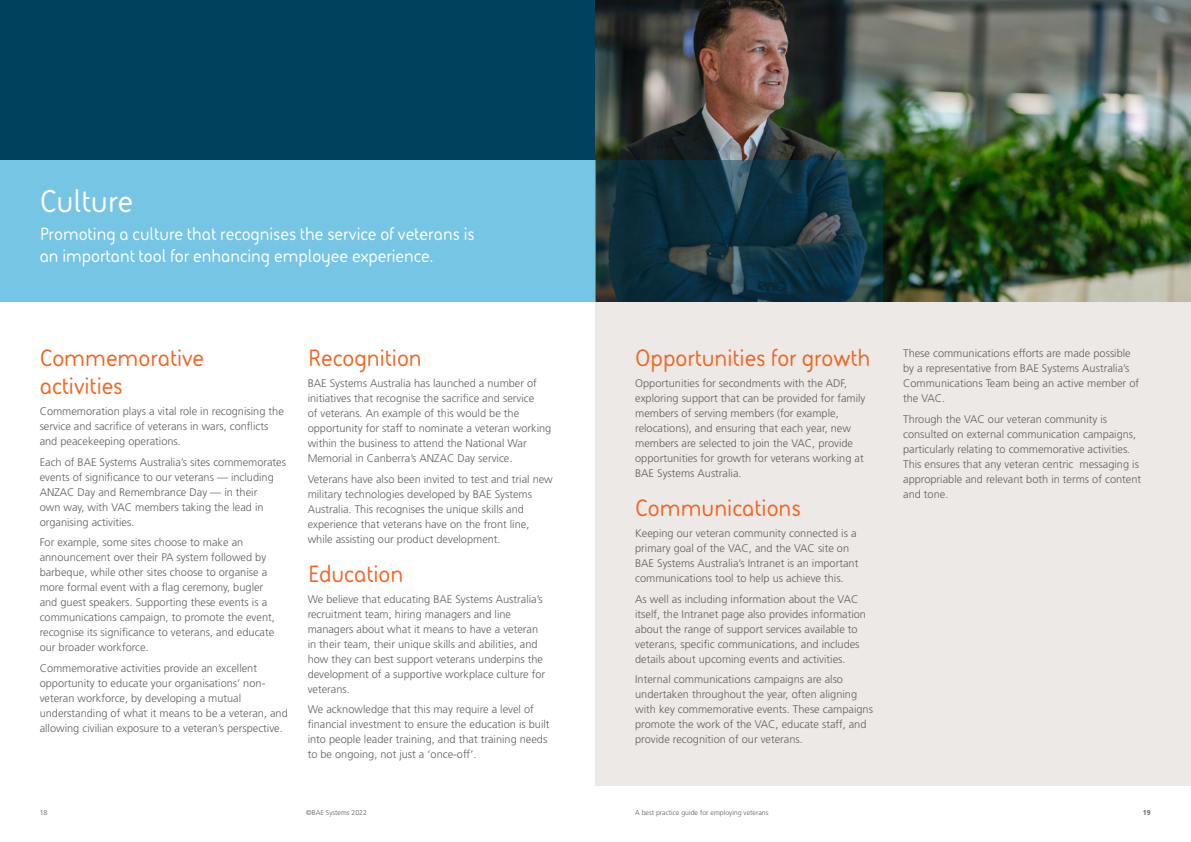
<style>
.page{position:relative;width:1191px;height:842px;background:#fff}
.page>*{position:absolute;margin:0;border:0;box-sizing:border-box;transform-origin:0 0}
.t1{font:700 32px "BAE Systems";color:#fff}
.t2{font:700 24px/28px "BAE Systems";color:#f26522}
.t3{font:700 18px/22px "BAE Systems";color:#fff}
.t4{font:300 11px/15px "Frutiger LT Std";color:#635f5d}
.t5{font:300 7px "Frutiger LT Std";color:#635f5d}
.t6{font:700 7px "Frutiger LT Std";color:#635f5d}
</style>
<div class="page">
<div style="left:595px;top:0;width:596px;height:786px;background:#ece9e6"></div>
<div style="left:0;top:0;width:635px;height:302px;background:#00415d"></div>
<img style="left:595px;top:0;width:596px;height:302px">
<div style="left:0;top:160px;width:595px;height:142px;background:#76c5e4"></div>
<svg style="left:595px;top:160px;width:288px;height:142px;background:#143541"></svg>
<h1 class="t1" style="left:40px;top:179px;width:95px">Culture</h1>
<h3 class="t3" style="left:40px;top:222px;width:436px">Promoting a culture that recognises the service of veterans is an important tool for enhancing employee experience.</h3>
<h2 class="t2" style="left:40px;top:343px;width:166px">Commemorative activities</h2>
<p class="t4" style="left:40px;top:404px;width:246px">Commemoration plays a vital role in recognising the service and sacrifice of veterans in wars, conflicts and peacekeeping operations.</p>
<p class="t4" style="left:40px;top:454px;width:248px">Each of BAE Systems Australia’s sites commemorates events of significance to our veterans — including ANZAC Day and Remembrance Day — in their<br>own way, with VAC members taking the lead in organising activities.</p>
<p class="t4" style="left:40px;top:535px;width:237px">For example, some sites choose to make an announcement over their PA system followed by barbeque, while other sites choose to organise a more formal event with a flag ceremony, bugler and guest speakers. Supporting these events is a communications campaign, to promote the event, recognise its significance to veterans, and educate our broader workforce.</p>
<p class="t4" style="left:40px;top:661px;width:250px">Commemorative activities provide an excellent opportunity to educate your organisations’ non&shy;veteran workforce, by developing a mutual understanding of what it means to be a veteran, and allowing civilian exposure to a veteran’s perspective.</p>
<h2 class="t2" style="left:308px;top:343px;width:116px">Recognition</h2>
<p class="t4" style="left:308px;top:376px;width:245px">BAE Systems Australia has launched a number of initiatives that recognise the sacrifice and service<br>of veterans. An example of this would be the opportunity for staff to nominate a veteran working within the business to attend the National War Memorial in Canberra’s ANZAC Day service.</p>
<p class="t4" style="left:308px;top:471px;width:247px">Veterans have also been invited to test and trial new military technologies developed by BAE Systems Australia. This recognises the unique skills and experience that veterans have on the front line, while assisting our product development.</p>
<h2 class="t2" style="left:308px;top:559px;width:97px">Education</h2>
<p class="t4" style="left:308px;top:591px;width:239px">We believe that educating BAE Systems Australia’s recruitment team, hiring managers and line managers about what it means to have a veteran in their team, their unique skills and abilities, and how they can best support veterans underpins the development of a supportive workplace culture for veterans.</p>
<p class="t4" style="left:308px;top:702px;width:243px">We acknowledge that this may require a level of financial investment to ensure the education is built into people leader training, and that training needs to be ongoing, not just a ‘once-off’.</p>
<h2 class="t2" style="left:635px;top:343px;width:237px">Opportunities for growth</h2>
<p class="t4" style="left:635px;top:376px;width:232px">Opportunities for secondments with the ADF, exploring support that can be provided for family members of serving members (for example, relocations), and ensuring that each year, new members are selected to join the VAC, provide opportunities for growth for veterans working at BAE Systems Australia.</p>
<h2 class="t2" style="left:635px;top:493px;width:167px">Communications</h2>
<p class="t4" style="left:635px;top:526px;width:225px">Keeping our veteran community connected is a primary goal of the VAC, and the VAC site on BAE Systems Australia’s Intranet is an important communications tool to help us achieve this.</p>
<p class="t4" style="left:635px;top:591px;width:232px">As well as including information about the VAC itself, the Intranet page also provides information about the range of support services available to veterans, specific communications, and includes details about upcoming events and activities.</p>
<p class="t4" style="left:635px;top:672px;width:239px">Internal communications campaigns are also undertaken throughout the year, often aligning with key commemorative events. These campaigns promote the work of the VAC, educate staff, and provide recognition of our veterans.</p>
<p class="t4" style="left:903px;top:346px;width:237px">These communications efforts are made possible by a representative from BAE Systems Australia’s Communications Team being an active member of the VAC.</p>
<p class="t4" style="left:903px;top:411px;width:239px">Through the VAC our veteran community is consulted on external communication campaigns, particularly relating to commemorative activities.<br>This ensures that any veteran centric messaging is appropriable and relevant both in terms of content and tone.</p>
<p class="t5" style="left:40px;top:809px;width:9px">18</p>
<p class="t5" style="left:306px;top:809px;width:62px">©BAE Systems 2022</p>
<p class="t5" style="left:635px;top:809px;width:135px">A best practice guide for employing veterans</p>
<p class="t6" style="left:1142px;top:809px;width:9px">19</p>
</div>
